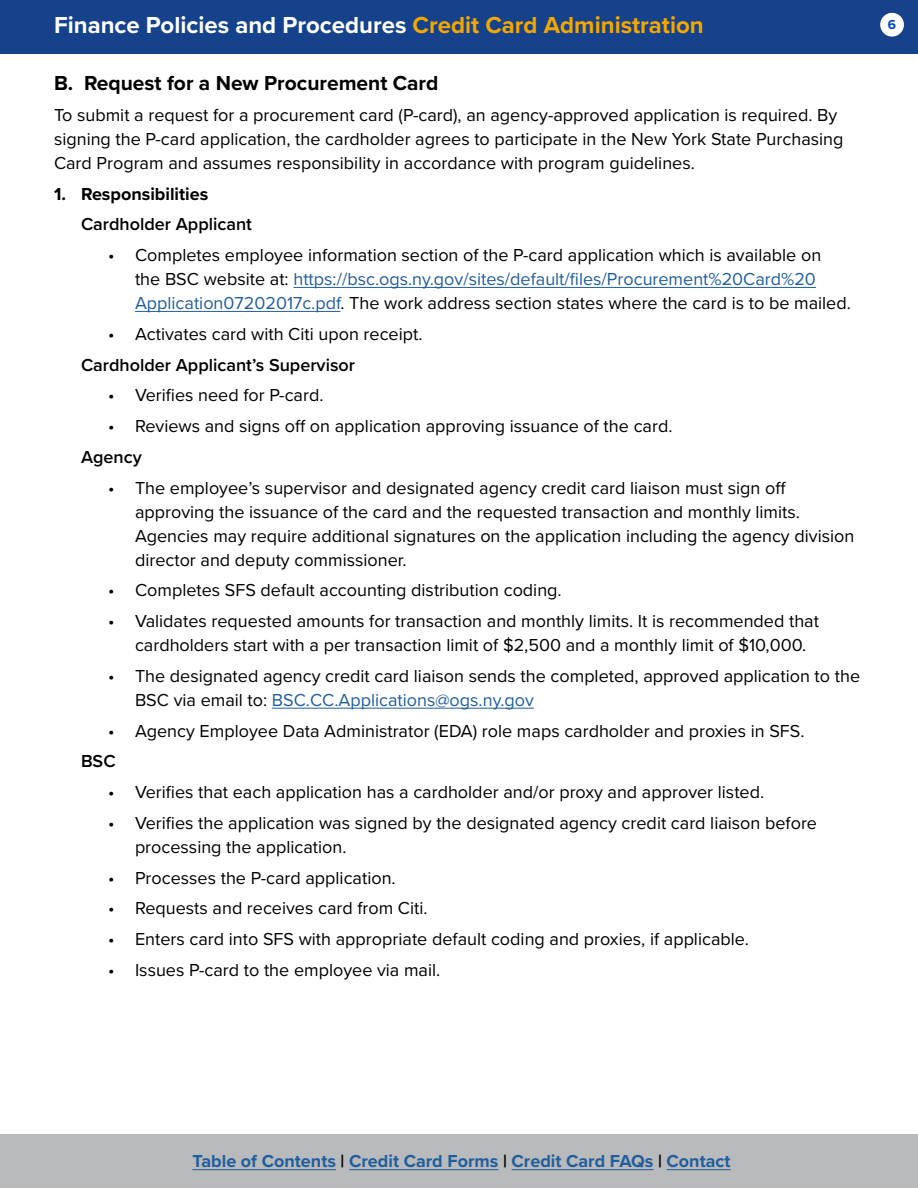
<style>
.page{position:relative;width:918px;height:1188px;background:#fff}
.page>*{position:absolute;margin:0;border:0;box-sizing:border-box;transform-origin:0 0}
.t1{font:700 24px "Proxima Nova";color:#fff}
.Body{font:700 21px "Proxima Nova";color:#000}
.Body-2{font:18px/24px "Proxima Nova";color:#000}
.Body-3{font:600 18px "Proxima Nova";color:#000}
.t2{font:700 18px "Proxima Nova";color:#215e9e}
.t3{font:700 18px "Proxima Nova";color:#000}
.t4{font:700 13.5px "Proxima Nova";color:#0047ba}
.s1{color:#f4a700}
.s2{color:#215e9e}
.s3{color:#000}
</style>
<div class="page">
<div style="left:0;top:1134px;width:918px;height:54px;background:#b9babb"></div>
<div style="left:0;top:0;width:918px;height:54px;background:#15428a"></div>
<hr style="left:293px;top:287px;width:523px;height:1px;background:#215e9e">
<hr style="left:135px;top:311px;width:205px;height:1px;background:#215e9e">
<hr style="left:272px;top:708px;width:262px;height:1px;background:#215e9e">
<div style="left:880px;top:13px;width:24px;height:24px;background:#fff;border-radius:50%"></div>
<hr style="left:192px;top:1169px;width:144px;height:1px;background:#215e9e">
<hr style="left:349px;top:1169px;width:149px;height:1px;background:#215e9e">
<hr style="left:512px;top:1169px;width:142px;height:1px;background:#215e9e">
<hr style="left:667px;top:1169px;width:64px;height:1px;background:#215e9e">
<p class="t1" style="left:54px;top:7px;width:651px">Finance Policies and Procedures <span class="s1">Credit Card Administration</span></p>
<p class="t4" style="left:888px;top:14px;width:10px">6</p>
<p class="Body" style="left:54px;top:67px;width:386px">B. Request for a New Procurement Card</p>
<p class="Body-2" style="left:54px;top:102px;width:791px">To submit a request for a procurement card (P-card), an agency-approved application is required. By signing the P-card application, the cardholder agrees to participate in the New York State Purchasing<br>Card Program and assumes responsibility in accordance with program guidelines.</p>
<p class="t3" style="left:54px;top:180px;width:156px">1. Responsibilities</p>
<p class="Body-3" style="left:81px;top:211px;width:173px">Cardholder Applicant</p>
<p class="Body-2" style="left:135px;top:242px;width:717px;text-indent:-27px">• Completes employee information section of the P-card application which is available on the BSC website at: <span class="s2">https://bsc.ogs.ny.gov/sites/default/files/Procurement%20Card%20<br>Application07202017c.pdf</span>. The work address section states where the card is to be mailed.</p>
<p class="Body-2" style="left:108px;top:321px;width:316px">• Activates card with Citi upon receipt.</p>
<p class="Body-3" style="left:81px;top:351px;width:276px">Cardholder Applicant’s Supervisor</p>
<p class="Body-2" style="left:108px;top:382px;width:217px">• Verifies need for P-card.</p>
<p class="Body-2" style="left:108px;top:413px;width:566px">• Reviews and signs off on application approving issuance of the card.</p>
<p class="Body-3" style="left:81px;top:443px;width:62px">Agency</p>
<p class="Body-2" style="left:135px;top:475px;width:721px;text-indent:-27px">• The employee’s supervisor and designated agency credit card liaison must sign off approving the issuance of the card and the requested transaction and monthly limits.<br>Agencies may require additional signatures on the application including the agency division director and deputy commissioner.</p>
<p class="Body-2" style="left:108px;top:577px;width:455px">• Completes SFS default accounting distribution coding.</p>
<p class="Body-2" style="left:135px;top:608px;width:686px;text-indent:-27px">• Validates requested amounts for transaction and monthly limits. It is recommended that cardholders start with a per transaction limit of $2,500 and a monthly limit of $10,000.</p>
<p class="Body-2" style="left:135px;top:663px;width:727px;text-indent:-27px">• The designated agency credit card liaison sends the completed, approved application to the<br>BSC via email to: <span class="s2">BSC.CC.Applications@ogs.ny.gov</span></p>
<p class="Body-2" style="left:108px;top:718px;width:698px">• Agency Employee Data Administrator (EDA) role maps cardholder and proxies in SFS.</p>
<p class="Body-3" style="left:81px;top:748px;width:36px">BSC</p>
<p class="Body-2" style="left:108px;top:779px;width:658px">• Verifies that each application has a cardholder and/or proxy and approver listed.</p>
<p class="Body-2" style="left:135px;top:810px;width:684px;text-indent:-27px">• Verifies the application was signed by the designated agency credit card liaison before processing the application.</p>
<p class="Body-2" style="left:108px;top:865px;width:289px">• Processes the P-card application.</p>
<p class="Body-2" style="left:108px;top:895px;width:321px">• Requests and receives card from Citi.</p>
<p class="Body-2" style="left:108px;top:926px;width:643px">• Enters card into SFS with appropriate default coding and proxies, if applicable.</p>
<p class="Body-2" style="left:108px;top:957px;width:334px">• Issues P-card to the employee via mail.</p>
<p class="t2" style="left:192px;top:1148px;width:540px">Table of Contents <span class="s3">|</span> Credit Card Forms <span class="s3">|</span> Credit Card FAQs <span class="s3">|</span> Contact</p>
</div>
